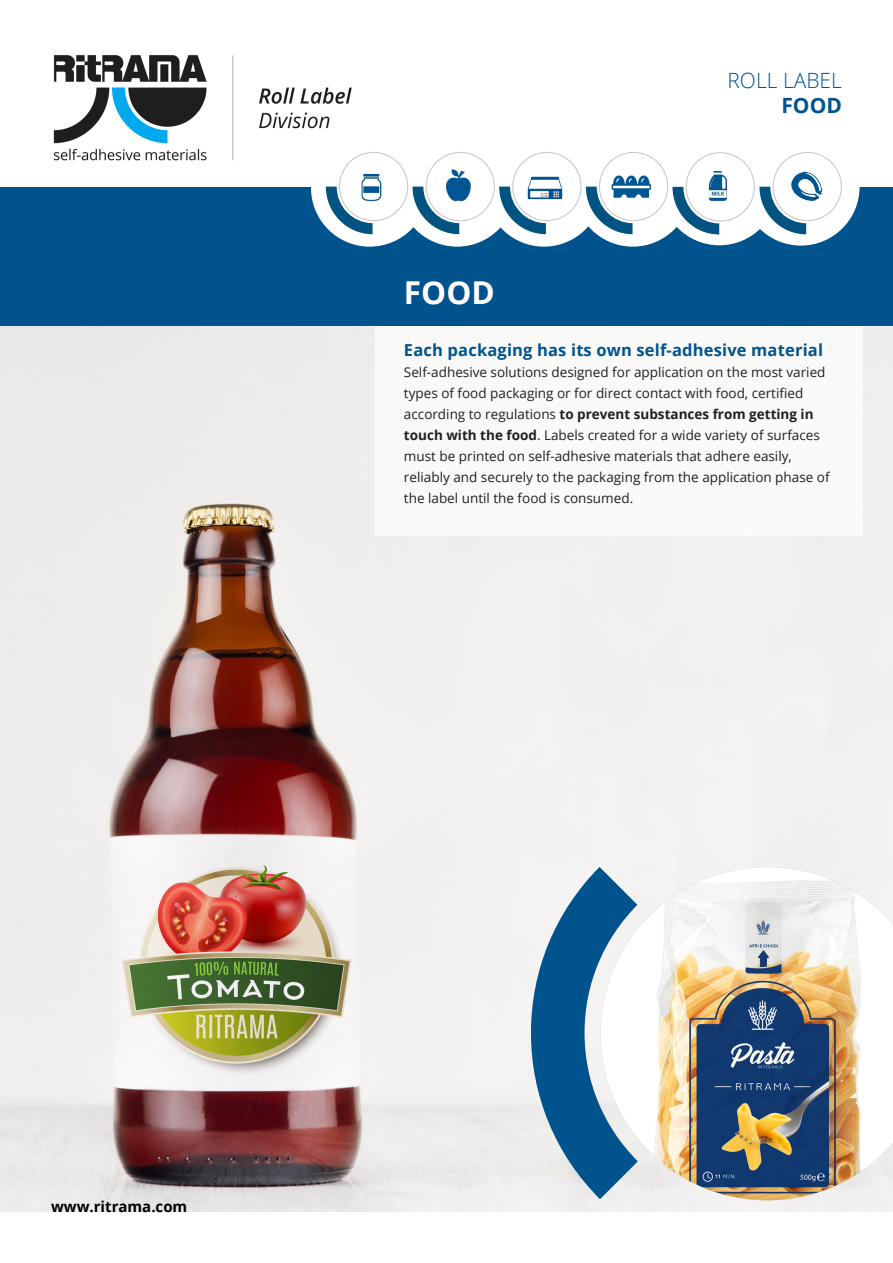
<style>
.page{position:relative;width:893px;height:1263px;background:#fff}
.page>*{position:absolute;margin:0;border:0;box-sizing:border-box;transform-origin:0 0}
.t1{font:700 31.5px "Open Sans";color:#fff}
.t2{font:300 21px/25.2px "Open Sans";color:#01538e;text-align:right}
.t3{font:700 16.5px "Open Sans";letter-spacing:.01em;color:#01538e}
.t4{font:700 15px "Open Sans";color:#000001}
.t5{font:13.5px/21px "Open Sans";color:#231f20}
.s1{font-weight:700}
</style>
<div class="page">
<img style="left:0;top:325px;width:893px;height:886px">
<div style="left:375px;top:314px;width:488px;height:222px;background:#fff"></div>
<img style="left:601px;top:867px;width:292px;height:333px">
<svg style="left:531px;top:867px;width:107px;height:332px"></svg>
<div style="left:0;top:189px;width:893px;height:136px;background:#01538e"></div>
<img style="left:53px;top:55px;width:299px;height:106px">
<img style="left:311px;top:129px;width:117px;height:118px;border-radius:59px">
<img style="left:398px;top:129px;width:118px;height:118px;border-radius:59px">
<img style="left:485px;top:129px;width:118px;height:118px;border-radius:59px">
<img style="left:574px;top:129px;width:117px;height:118px;border-radius:59px">
<img style="left:661px;top:128px;width:117px;height:117px;border-radius:59px">
<img style="left:742px;top:128px;width:118px;height:118px;border-radius:59px">
<svg style="left:326px;top:152px;width:516px;height:82px"></svg>
<img style="left:346px;top:162px;width:50px;height:50px">
<p class="t1" style="left:404px;top:270px;width:92px">FOOD</p>
<p class="t2" style="left:727px;top:67px;width:116px">ROLL LABEL<br><span class="s1">FOOD</span></p>
<p class="t3" style="left:404px;top:338px;width:421px">Each packaging has its own self-adhesive material</p>
<p class="t5" style="left:404px;top:361px;width:427px">Self-adhesive solutions designed for application on the most varied types of food packaging or for direct contact with food, certified according to regulations <span class="s1">to prevent substances from getting in touch with the food</span>. Labels created for a wide variety of surfaces must be printed on self-adhesive materials that adhere easily, reliably and securely to the packaging from the application phase of the label until the food is consumed.</p>
<p class="t4" style="left:51px;top:1196px;width:138px">www.ritrama.com</p>
</div>
